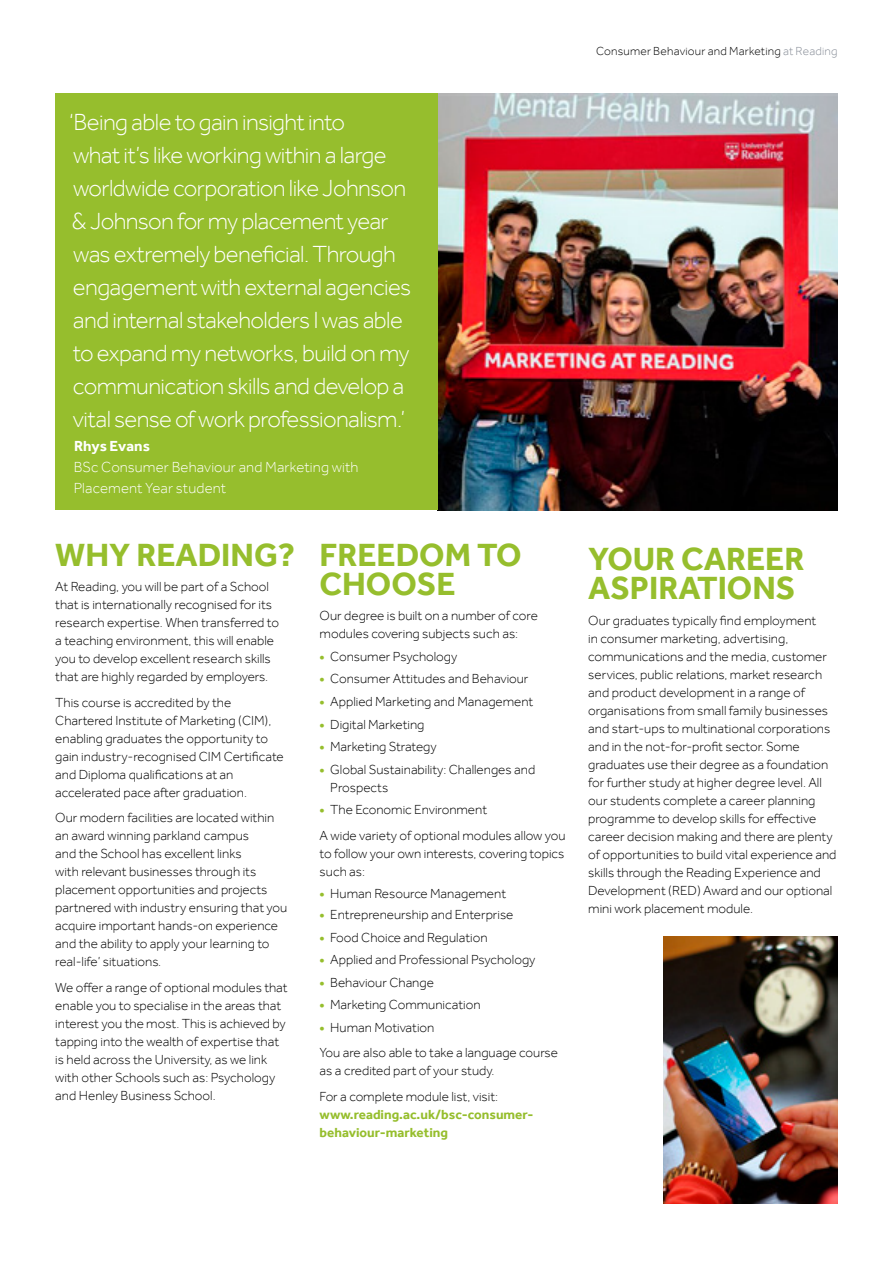
<style>
.page{position:relative;width:893px;height:1263px;background:#fff}
.page>*{position:absolute;margin:0;border:0;box-sizing:border-box;transform-origin:0 0}
.t1{font:700 33px/29.1px "Effra";color:#96be2d}
.t2{font:300 24px/33px "Effra";letter-spacing:-.025em;color:#fff}
.t3{font:300 15px/21px "Effra";letter-spacing:.01em;color:#fff}
.t4{font:700 15px "Effra";color:#fff}
.t5{font:300 13.5px/18px "Effra";color:#000}
.t6{font:700 13.5px/18px "Effra";color:#96be2d}
.t7{font:300 12px "Effra";letter-spacing:.02em;color:#000}
.s1{font-weight:700;color:#96be2d}
.s2{color:#868c96}
</style>
<div class="page">
<img style="left:663px;top:937px;width:175px;height:266px">
<img style="left:438px;top:94px;width:400px;height:416px">
<div style="left:55px;top:94px;width:383px;height:416px;background:#96be2d"></div>
<p class="t2" style="left:69px;top:105px;width:343px">‘Being able to gain insight into<br>what it’s like working within a large worldwide corporation like Johnson &amp; Johnson for my placement year was extremely beneficial. Through engagement with external agencies and internal stakeholders I was able to expand my networks, build on my communication skills and develop a vital sense of work professionalism.’</p>
<p class="t4" style="left:74px;top:437px;width:77px">Rhys Evans</p>
<p class="t3" style="left:74px;top:456px;width:286px">BSc Consumer Behaviour and Marketing with<br>Placement Year student</p>
<h1 class="t1" style="left:55px;top:540px;width:241px">WHY READING?</h1>
<p class="t5" style="left:55px;top:578px;width:225px">At Reading, you will be part of a School that is internationally recognised for its research expertise. When transferred to a teaching environment, this will enable you to develop excellent research skills that are highly regarded by employers.</p>
<p class="t5" style="left:55px;top:693px;width:230px">This course is accredited by the Chartered Institute of Marketing (CIM), enabling graduates the opportunity to gain industry-recognised CIM Certificate and Diploma qualifications at an accelerated pace after graduation.</p>
<p class="t5" style="left:55px;top:809px;width:234px">Our modern facilities are located within an award winning parkland campus<br>and the School has excellent links<br>with relevant businesses through its placement opportunities and projects partnered with industry ensuring that you acquire important hands-on experience and the ability to apply your learning to real-life’ situations.</p>
<p class="t5" style="left:55px;top:978px;width:234px">We offer a range of optional modules that enable you to specialise in the areas that interest you the most. This is achieved by tapping into the wealth of expertise that is held across the University, as we link with other Schools such as: Psychology and Henley Business School.</p>
<h1 class="t1" style="left:320px;top:540px;width:204px">FREEDOM TO<br>CHOOSE</h1>
<p class="t5" style="left:320px;top:607px;width:220px">Our degree is built on a number of core modules covering subjects such as:</p>
<p class="t5" style="left:320px;top:647px;width:139px"><span class="s1">•</span> Consumer Psychology</p>
<p class="t5" style="left:320px;top:670px;width:210px"><span class="s1">•</span> Consumer Attitudes and Behaviour</p>
<p class="t5" style="left:320px;top:692px;width:215px"><span class="s1">•</span> Applied Marketing and Management</p>
<p class="t5" style="left:320px;top:715px;width:106px"><span class="s1">•</span> Digital Marketing</p>
<p class="t5" style="left:320px;top:737px;width:119px"><span class="s1">•</span> Marketing Strategy</p>
<p class="t5" style="left:330px;top:760px;width:207px;text-indent:-11px"><span class="s1">•</span> Global Sustainability: Challenges and<br>Prospects</p>
<p class="t5" style="left:320px;top:797px;width:248px;line-height:25.5px"><span class="s1">•</span> The Economic Environment<br>A wide variety of optional modules allow you</p>
<p class="t5" style="left:320px;top:844px;width:246px">to follow your own interests, covering topics such as:</p>
<p class="t5" style="left:320px;top:884px;width:188px"><span class="s1">•</span> Human Resource Management</p>
<p class="t5" style="left:320px;top:905px;width:195px"><span class="s1">•</span> Entrepreneurship and Enterprise</p>
<p class="t5" style="left:320px;top:928px;width:169px"><span class="s1">•</span> Food Choice and Regulation</p>
<p class="t5" style="left:320px;top:950px;width:217px"><span class="s1">•</span> Applied and Professional Psychology</p>
<p class="t5" style="left:320px;top:973px;width:116px"><span class="s1">•</span> Behaviour Change</p>
<p class="t5" style="left:320px;top:995px;width:162px"><span class="s1">•</span> Marketing Communication</p>
<p class="t5" style="left:320px;top:1014px;width:240px;line-height:25.5px"><span class="s1">•</span> Human Motivation<br>You are also able to take a language course</p>
<p class="t5" style="left:320px;top:1058px;width:180px;line-height:25.5px">as a credited part of your study.<br>For a complete module list, visit:</p>
<p class="t6" style="left:320px;top:1105px;width:215px">www.reading.ac.uk/bsc-consumer&shy;behaviour-marketing</p>
<p class="t7" style="left:596px;top:45px;width:243px">Consumer Behaviour and Marketing <span class="s2">at Reading</span></p>
<h1 class="t1" style="left:588px;top:544px;width:218px">YOUR CAREER<br>ASPIRATIONS</h1>
<p class="t5" style="left:588px;top:611px;width:250px">Our graduates typically find employment<br>in consumer marketing, advertising, communications and the media, customer services, public relations, market research and product development in a range of organisations from small family businesses and start-ups to multinational corporations and in the not-for-profit sector. Some graduates use their degree as a foundation for further study at higher degree level. All our students complete a career planning programme to develop skills for effective career decision making and there are plenty of opportunities to build vital experience and skills through the Reading Experience and Development (RED) Award and our optional mini work placement module.</p>
</div>
